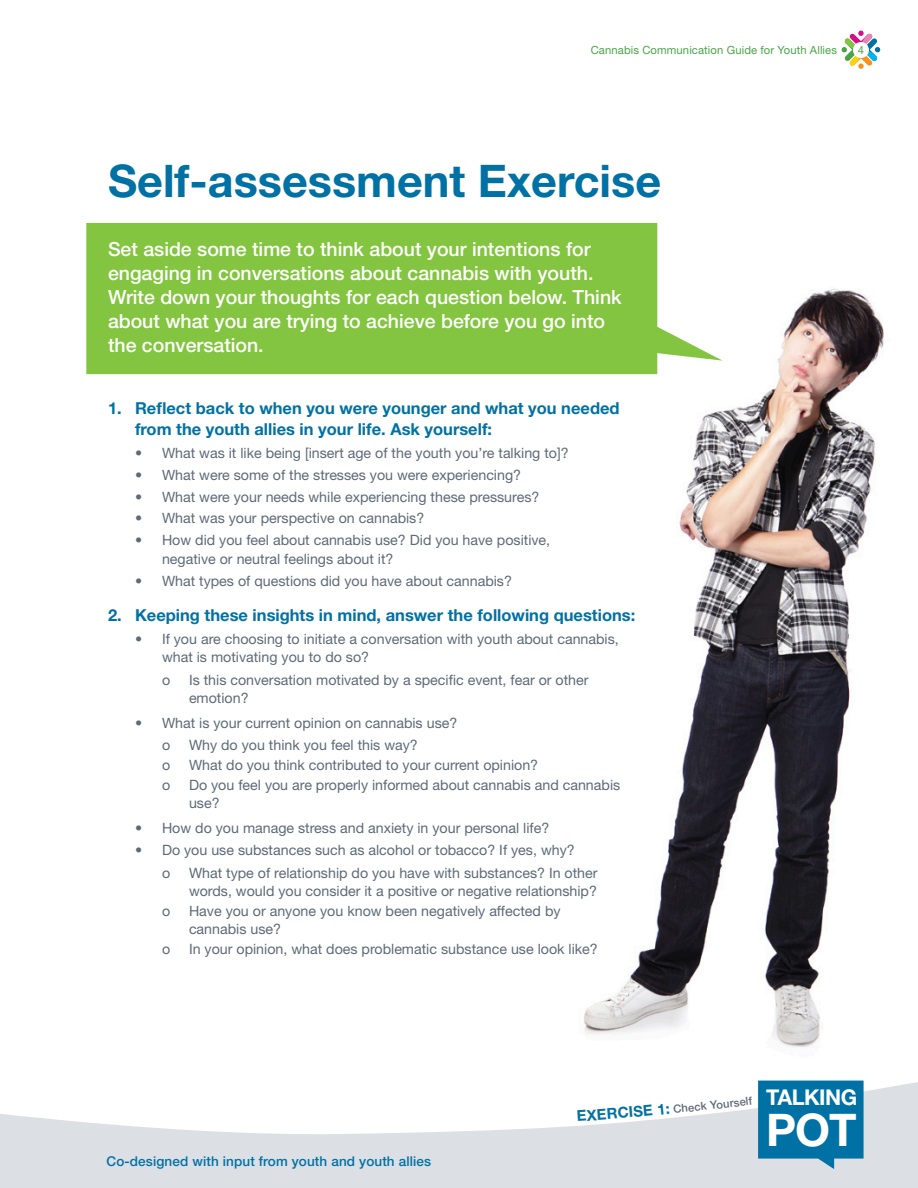
<style>
.page{position:relative;width:918px;height:1188px;background:#fff}
.page>*{position:absolute;margin:0;border:0;box-sizing:border-box;transform-origin:0 0}
.Paragraph_Text{font:700 45px "Helvetica Neue LT Std";color:#0071a4}
.t1{font:700 45px "Helvetica Neue LT Std";color:#fff}
.t2{font:700 21.75px "Helvetica Neue LT Std";letter-spacing:-.025em;color:#fff}
.Paragraph_Text-2{font:500 19.5px/24px "Helvetica Neue LT Std";color:#fff}
.t3{font:700 16.5px/21px "Helvetica Neue LT Std";color:#0071a4}
.t4{font:700 15px "Helvetica Neue LT Std";color:#0071a4}
.t5{font:14.25px/18px "Helvetica Neue LT Std";color:#5d6a78}
.t6{font:500 13.5px "Helvetica Neue LT Std";letter-spacing:.01em;color:#0071a4}
.t7{font:11.25px "Helvetica Neue LT Std";letter-spacing:.01em;color:#49a448}
.t8{font:500 11.25px "Helvetica Neue LT Std";color:#5d6a78}
.s1{font-weight:700;font-size:15px;color:#0071a4}
</style>
<div class="page">
<svg style="left:0;top:1080px;width:918px;height:108px;fill:#dcdfe4"></svg>
<svg style="left:758px;top:1081px;width:106px;height:88px;background:#187dab"></svg>
<svg style="left:842px;top:31px;width:38px;height:38px"></svg>
<div style="left:853px;top:42px;width:16px;height:16px;background:#fff;border-radius:50%"></div>
<img style="left:567px;top:288px;width:317px;height:760px">
<svg style="left:86px;top:223px;width:637px;height:151px;background:#8ec953"></svg>
<svg style="left:578px;top:1109px;width:28px;height:12px"></svg>
<p class="t7" style="left:591px;top:43px;width:248px">Cannabis Communication Guide for Youth Allies</p>
<p class="t7" style="left:858px;top:43px;width:8px">4</p>
<p class="Paragraph_Text" style="left:108px;top:153px;width:555px">Self-assessment Exercise</p>
<p class="Paragraph_Text-2" style="left:108px;top:237px;width:515px">Set aside some time to think about your intentions for engaging in conversations about cannabis with youth.<br>Write down your thoughts for each question below. Think about what you are trying to achieve before you go into the conversation.</p>
<p class="t3" style="left:135px;top:397px;width:486px;text-indent:-27px">1. Reflect back to when you were younger and what you needed from the youth allies in your life. Ask yourself:</p>
<p class="t5" style="left:135px;top:444px;width:435px">• What was it like being [insert age of the youth you’re talking to]?</p>
<p class="t5" style="left:135px;top:466px;width:388px">• What were some of the stresses you were experiencing?</p>
<p class="t5" style="left:135px;top:487px;width:406px">• What were your needs while experiencing these pressures?</p>
<p class="t5" style="left:135px;top:509px;width:291px">• What was your perspective on cannabis?</p>
<p class="t5" style="left:162px;top:530px;width:390px;line-height:19.5px;text-indent:-27px">• How did you feel about cannabis use? Did you have positive, negative or neutral feelings about it?</p>
<p class="t5" style="left:135px;top:572px;width:379px">• What types of questions did you have about cannabis?</p>
<p class="t3" style="left:108px;top:604px;width:529px">2. Keeping these insights in mind, answer the following questions:</p>
<p class="t5" style="left:162px;top:630px;width:458px;text-indent:-27px">• If you are choosing to initiate a conversation with youth about cannabis, what is motivating you to do so?</p>
<p class="t5" style="left:162px;top:671px;width:10px">o</p>
<p class="t5" style="left:189px;top:671px;width:401px">Is this conversation motivated by a specific event, fear or other emotion?</p>
<p class="t5" style="left:135px;top:713px;width:324px">• What is your current opinion on cannabis use?</p>
<p class="t5" style="left:162px;top:736px;width:10px">o</p>
<p class="t5" style="left:189px;top:736px;width:230px">Why do you think you feel this way?</p>
<p class="t5" style="left:162px;top:756px;width:10px">o</p>
<p class="t5" style="left:189px;top:756px;width:351px">What do you think contributed to your current opinion?</p>
<p class="t5" style="left:162px;top:776px;width:10px">o</p>
<p class="t5" style="left:189px;top:776px;width:433px">Do you feel you are properly informed about cannabis and cannabis use?</p>
<p class="t5" style="left:135px;top:819px;width:416px">• How do you manage stress and anxiety in your personal life?</p>
<p class="t5" style="left:135px;top:841px;width:441px">• Do you use substances such as alcohol or tobacco? If yes, why?</p>
<p class="t5" style="left:162px;top:863px;width:10px">o</p>
<p class="t5" style="left:189px;top:863px;width:410px">What type of relationship do you have with substances? In other words, would you consider it a positive or negative relationship?</p>
<p class="t5" style="left:162px;top:901px;width:10px">o</p>
<p class="t5" style="left:189px;top:901px;width:373px">Have you or anyone you know been negatively affected by cannabis use?</p>
<p class="t5" style="left:162px;top:940px;width:10px">o</p>
<p class="t5" style="left:189px;top:940px;width:410px">In your opinion, what does problematic substance use look like?</p>
<p class="t6" style="left:106px;top:1153px;width:326px">Co-designed with input from youth and youth allies</p>
<p class="t4" style="left:606px;top:1105px;width:48px;rotate:-5deg">RCISE</p>
<p class="t8" style="left:657px;top:1104px;width:74px;rotate:-6deg"><span class="s1">1:</span> Check You</p>
<p class="t8" style="left:729px;top:1096px;width:24px;rotate:-7deg">rself</p>
<h2 class="t2" style="left:766px;top:1084px;width:92px">TALKING</h2>
<h1 class="t1" style="left:766px;top:1102px;width:92px">POT</h1>
</div>
